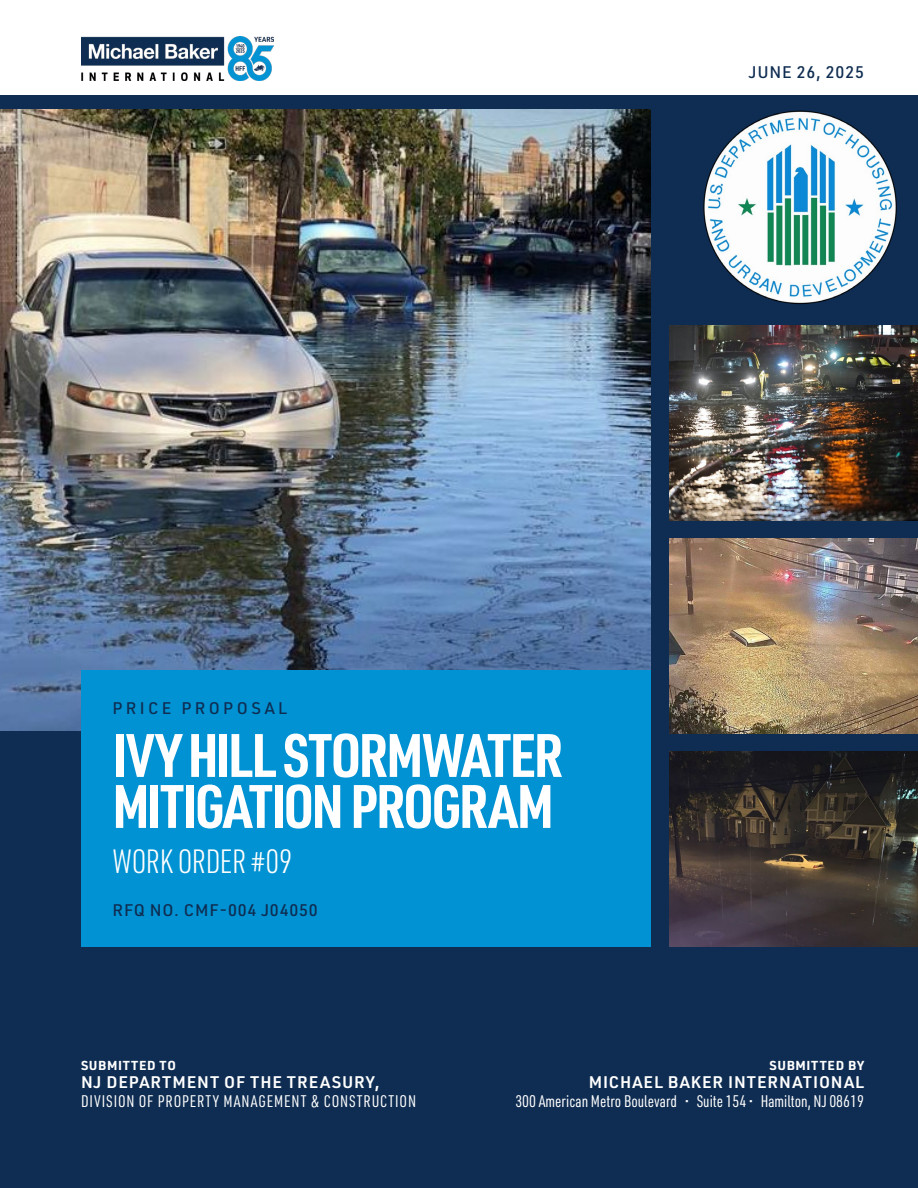
<style>
.page{position:relative;width:918px;height:1188px;background:#fff}
.page>*{position:absolute;margin:0;border:0;box-sizing:border-box;transform-origin:0 0}
.t1{font:700 60px/51px "URWDIN Cond";letter-spacing:-.025em;color:#fff}
.t2{font:300 33px "URWDIN Cond";letter-spacing:-.01em;color:#fff}
.t3{font:600 16.5px "URWDIN";letter-spacing:.05em;color:#fff}
.t4{font:16.5px "URWDIN Cond";letter-spacing:.015em;color:#fff}
.t5{font:16.5px "URWDIN Cond";letter-spacing:.05em;color:#fff}
.t6{font:500 16.5px "URWDIN";letter-spacing:.05em;color:#0f2d52}
.t7{font:500 16.5px "URWDIN";letter-spacing:.205em;color:#0f2d52}
.t8{font:700 12.75px "URWDIN";letter-spacing:.05em;color:#fff}
.s1{font-weight:700}
</style>
<div class="page">
<div style="left:0;top:95px;width:918px;height:1093px;background:#0f2d52"></div>
<img style="left:0;top:110px;width:651px;height:621px">
<img style="left:669px;top:752px;width:249px;height:195px">
<img style="left:669px;top:539px;width:249px;height:195px">
<img style="left:669px;top:326px;width:249px;height:195px">
<img style="left:703px;top:110px;width:194px;height:194px">
<div style="left:81px;top:671px;width:570px;height:276px;background:#0092d2"></div>
<img style="left:81px;top:37px;width:192px;height:44px">
<p class="t6" style="left:749px;top:61px;width:117px">JUNE 26, 2025</p>
<p class="t7" style="left:112px;top:697px;width:176px">PRICE PROPOSAL</p>
<h1 class="t1" style="left:112px;top:728px;width:452px">IVY HILL STORMWATER<br>MITIGATION PROGRAM</h1>
<h2 class="t2" style="left:112px;top:840px;width:182px">WORK ORDER #09</h2>
<p class="t6" style="left:112px;top:899px;width:207px">RFQ NO. CMF-004 J04050</p>
<p class="t8" style="left:81px;top:1056px;width:97px">SUBMITTED TO</p>
<p class="t3" style="left:81px;top:1071px;width:300px">NJ DEPARTMENT OF THE TREASURY,</p>
<p class="t5" style="left:81px;top:1090px;width:337px">DIVISION OF PROPERTY MANAGEMENT &amp; CONSTRUCTION</p>
<p class="t8" style="left:769px;top:1056px;width:96px">SUBMITTED BY</p>
<p class="t3" style="left:589px;top:1071px;width:277px">MICHAEL BAKER INTERNATIONAL</p>
<p class="t4" style="left:515px;top:1090px;width:350px">300 American Metro Boulevard <span class="s1">⋅</span> Suite 154 <span class="s1">⋅</span> Hamilton, NJ 08619</p>
</div>
